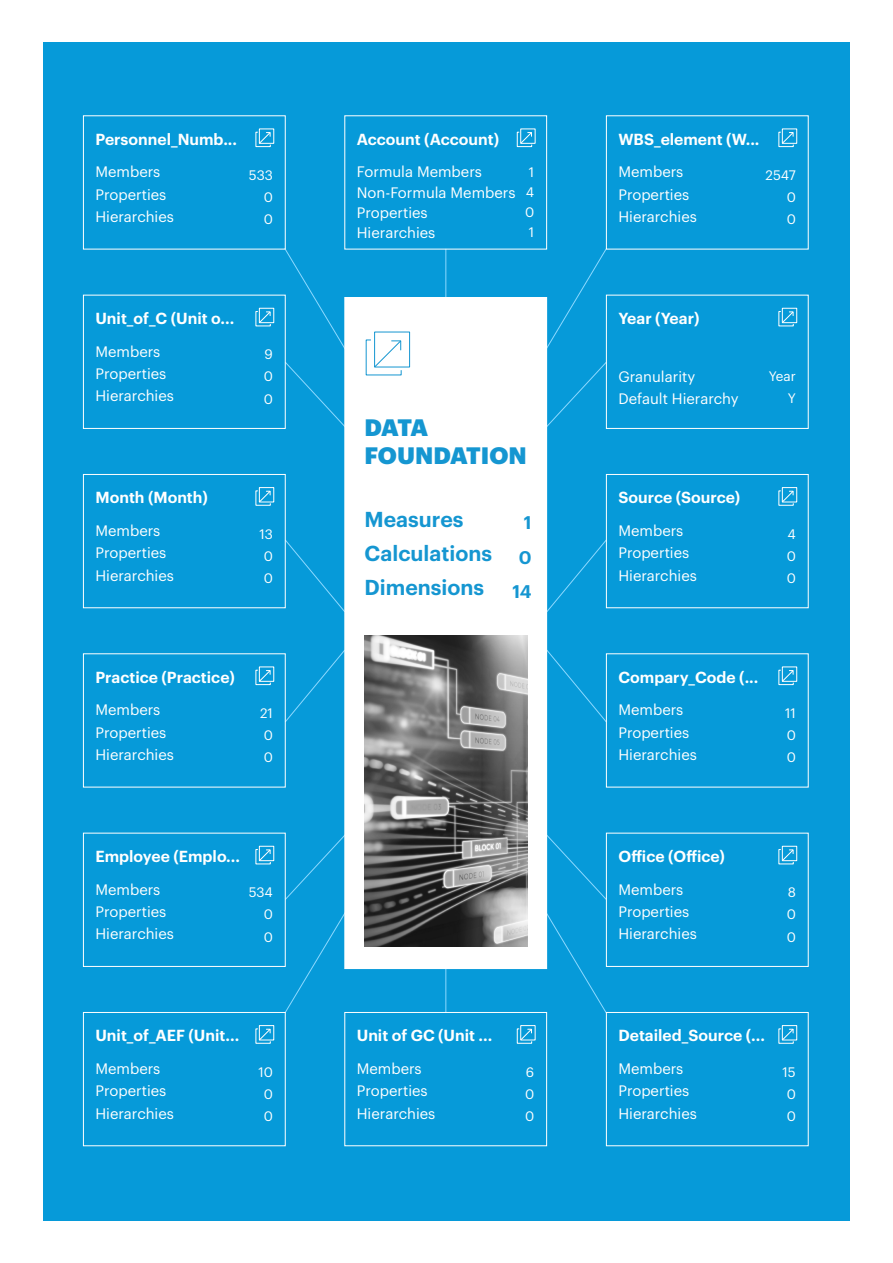
<style>
.page{position:relative;width:893px;height:1263px;background:#fff}
.page>*{position:absolute;margin:0;border:0;box-sizing:border-box;transform-origin:0 0}
.t1{font:900 23.25px/27.9px "Graphik";letter-spacing:-.005em;color:#1596d1}
.t2{font:600 21.15px/34.3px "Graphik";color:#1596d1}
.t3{font:600 18px/34.3px "Graphik";color:#1596d1;text-align:right}
.t4{font:600 15.75px "Graphik";color:#fff}
.t5{font:14.85px/22.2px "Graphik";color:#fff}
.t6{font:13.5px/22.2px "Graphik";color:#fff;text-align:justify}
</style>
<div class="page">
<div style="left:43px;top:42px;width:807px;height:1179px;background:#069ad9"></div>
<hr style="left:445px;top:249px;width:1px;height:227px;background:#8dd9ff">
<svg style="left:470px;top:248px;width:137px;height:228px"></svg>
<svg style="left:547px;top:539px;width:60px;height:74px"></svg>
<svg style="left:547px;top:649px;width:59px;height:74px"></svg>
<svg style="left:284px;top:540px;width:60px;height:72px"></svg>
<svg style="left:286px;top:650px;width:58px;height:72px"></svg>
<hr style="left:445px;top:785px;width:1px;height:228px;background:#8dd9ff">
<svg style="left:470px;top:785px;width:137px;height:229px"></svg>
<svg style="left:284px;top:787px;width:138px;height:225px"></svg>
<div style="left:83px;top:115px;width:203px;height:134px;border:1px solid #fff"></div>
<svg style="left:255px;top:132px;width:16px;height:15px"></svg>
<svg style="left:517px;top:132px;width:15px;height:15px"></svg>
<div style="left:345px;top:297px;width:202px;height:671px;background:#fff"></div>
<div style="left:344px;top:297px;width:203px;height:672px;border:1px solid #fff"></div>
<svg style="left:778px;top:132px;width:16px;height:15px"></svg>
<div style="left:606px;top:295px;width:203px;height:134px;border:1px solid #fff"></div>
<svg style="left:778px;top:311px;width:16px;height:15px"></svg>
<div style="left:606px;top:474px;width:203px;height:134px;border:1px solid #fff"></div>
<div style="left:782px;top:487px;width:15px;height:15px;border:1px solid #fff"></div>
<svg style="left:778px;top:490px;width:16px;height:16px"></svg>
<svg style="left:778px;top:670px;width:16px;height:15px"></svg>
<div style="left:606px;top:833px;width:203px;height:134px;border:1px solid #fff"></div>
<div style="left:782px;top:846px;width:15px;height:15px;border:1px solid #fff"></div>
<svg style="left:778px;top:849px;width:16px;height:15px"></svg>
<div style="left:606px;top:1012px;width:203px;height:134px;border:1px solid #fff"></div>
<div style="left:782px;top:1025px;width:15px;height:15px;border:1px solid #fff"></div>
<svg style="left:778px;top:1028px;width:16px;height:16px"></svg>
<div style="left:344px;top:1012px;width:203px;height:134px;border:1px solid #fff"></div>
<div style="left:520px;top:1025px;width:15px;height:15px;border:1px solid #fff"></div>
<svg style="left:517px;top:1028px;width:15px;height:16px"></svg>
<div style="left:83px;top:295px;width:203px;height:134px;border:1px solid #fff"></div>
<svg style="left:255px;top:311px;width:16px;height:15px"></svg>
<div style="left:83px;top:474px;width:203px;height:134px;border:1px solid #fff"></div>
<div style="left:259px;top:487px;width:15px;height:15px;border:1px solid #fff"></div>
<svg style="left:255px;top:490px;width:16px;height:16px"></svg>
<svg style="left:284px;top:248px;width:138px;height:228px"></svg>
<div style="left:83px;top:653px;width:203px;height:134px;border:1px solid #fff"></div>
<svg style="left:255px;top:670px;width:16px;height:15px"></svg>
<div style="left:83px;top:833px;width:203px;height:134px;border:1px solid #fff"></div>
<div style="left:259px;top:846px;width:15px;height:15px;border:1px solid #fff"></div>
<svg style="left:255px;top:849px;width:16px;height:15px"></svg>
<div style="left:83px;top:1012px;width:203px;height:134px;border:1px solid #fff"></div>
<div style="left:259px;top:1025px;width:15px;height:15px;border:1px solid #fff"></div>
<svg style="left:255px;top:1028px;width:16px;height:16px"></svg>
<img style="left:365px;top:636px;width:163px;height:311px">
<p class="t4" style="left:95px;top:127px;width:143px">Personnel_Numb...</p>
<p class="t5" style="left:95px;top:160px;width:80px">Members<br>Properties<br>Hierarchies</p>
<p class="t6" style="left:264px;top:163px;width:11px;text-indent:-15px">533<br>0<br>0</p>
<p class="t4" style="left:95px;top:306px;width:140px">Unit_of_C (Unit o...</p>
<p class="t5" style="left:95px;top:339px;width:80px">Members<br>Properties<br>Hierarchies</p>
<p class="t6" style="left:264px;top:342px;width:11px">9<br>0<br>0</p>
<p class="t4" style="left:95px;top:485px;width:114px">Month (Month)</p>
<p class="t5" style="left:95px;top:518px;width:80px">Members<br>Properties<br>Hierarchies</p>
<p class="t6" style="left:259px;top:521px;width:15px;text-align:center">13<br>0<br>0</p>
<p class="t4" style="left:95px;top:665px;width:141px">Practice (Practice)</p>
<p class="t5" style="left:95px;top:698px;width:80px">Members<br>Properties<br>Hierarchies</p>
<p class="t6" style="left:260px;top:701px;width:14px">21<br>0<br>0</p>
<p class="t4" style="left:95px;top:844px;width:146px">Employee (Emplo...</p>
<p class="t5" style="left:95px;top:877px;width:80px">Members<br>Properties<br>Hierarchies</p>
<p class="t6" style="left:264px;top:880px;width:11px;text-indent:-15px">534<br>0<br>0</p>
<p class="t4" style="left:95px;top:1023px;width:145px">Unit_of_AEF (Unit...</p>
<p class="t5" style="left:95px;top:1056px;width:80px">Members<br>Properties<br>Hierarchies</p>
<p class="t6" style="left:258px;top:1059px;width:16px;text-align:center">10<br>0<br>0</p>
<p class="t4" style="left:357px;top:127px;width:144px">Account (Account)</p>
<p class="t5" style="left:357px;top:161px;width:160px;line-height:20.1px">Formula Members<br>Non-Formula Members<br>Properties<br>Hierarchies</p>
<p class="t6" style="left:525px;top:161px;width:11px;line-height:20.1px">1<br>4<br>0<br>1</p>
<p class="t1" style="left:365px;top:412px;width:164px">DATA<br>FOUNDATION</p>
<p class="t2" style="left:365px;top:500px;width:129px">Measures<br>Calculations<br>Dimensions</p>
<p class="t3" style="left:512px;top:504px;width:21px">1<br>0<br>14</p>
<p class="t4" style="left:357px;top:1023px;width:137px">Unit of GC (Unit ...</p>
<p class="t5" style="left:357px;top:1056px;width:80px">Members<br>Properties<br>Hierarchies</p>
<p class="t6" style="left:525px;top:1059px;width:11px">6<br>0<br>0</p>
<p class="t4" style="left:618px;top:127px;width:143px">WBS_element (W...</p>
<p class="t5" style="left:618px;top:160px;width:80px">Members<br>Properties<br>Hierarchies</p>
<p class="t6" style="left:787px;top:163px;width:11px;text-indent:-21px">2547<br>0<br>0</p>
<p class="t4" style="left:618px;top:306px;width:83px">Year (Year)</p>
<p class="t5" style="left:618px;top:364px;width:122px">Granularity<br>Default Hierarchy</p>
<p class="t6" style="left:769px;top:364px;width:29px;text-align:right">Year<br>Y</p>
<p class="t4" style="left:618px;top:485px;width:123px">Source (Source)</p>
<p class="t5" style="left:618px;top:518px;width:80px">Members<br>Properties<br>Hierarchies</p>
<p class="t6" style="left:787px;top:521px;width:11px">4<br>0<br>0</p>
<p class="t4" style="left:618px;top:665px;width:142px">Compary_Code (...</p>
<p class="t5" style="left:618px;top:698px;width:80px">Members<br>Properties<br>Hierarchies</p>
<p class="t6" style="left:785px;top:701px;width:12px">11<br>0<br>0</p>
<p class="t4" style="left:618px;top:844px;width:108px">O-ice (O-ice)</p>
<p class="t5" style="left:618px;top:877px;width:80px">Members<br>Properties<br>Hierarchies</p>
<p class="t6" style="left:787px;top:880px;width:11px">8<br>0<br>0</p>
<p class="t4" style="left:618px;top:1023px;width:148px">Detailed_Source (...</p>
<p class="t5" style="left:618px;top:1056px;width:80px">Members<br>Properties<br>Hierarchies</p>
<p class="t6" style="left:783px;top:1059px;width:15px;text-align:center">15<br>0<br>0</p>
</div>
